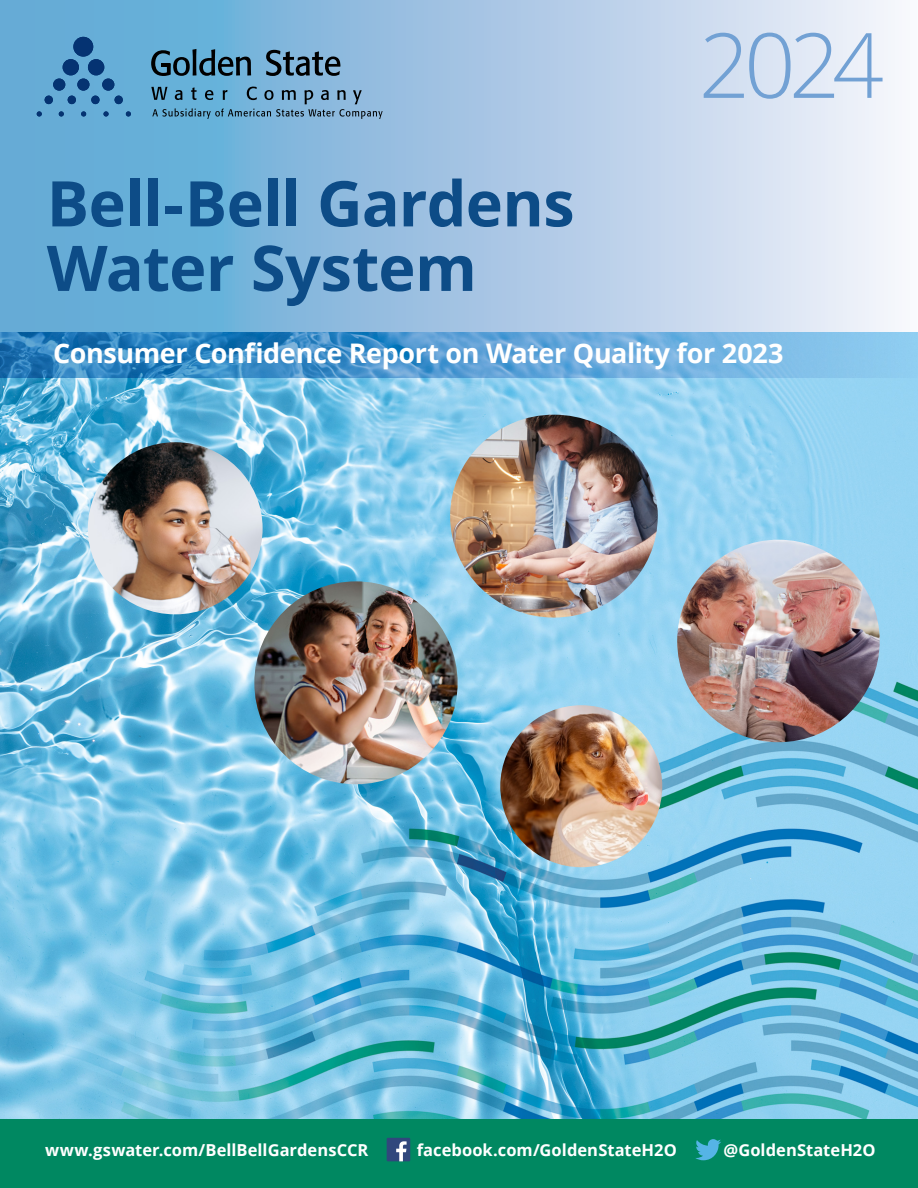
<style>
.page{position:relative;width:918px;height:1188px;background:#fff}
.page>*{position:absolute;margin:0;border:0;box-sizing:border-box;transform-origin:0 0}
.t1{font:300 90px "Open Sans";color:#72a1d4}
.t2{font:700 63px/64.5px "Open Sans";letter-spacing:-.01em;color:#0d4c87}
.t3{font:700 27px "Open Sans";letter-spacing:-.015em;color:#fff}
.t4{font:700 16.5px "Open Sans";color:#fff}
</style>
<div class="page">
<img style="left:0;top:378px;width:918px;height:742px">
<img style="left:677px;top:540px;width:203px;height:202px;border-radius:101px">
<img style="left:88px;top:442px;width:175px;height:172px">
<img style="left:450px;top:415px;width:208px;height:203px">
<img style="left:500px;top:705px;width:162px;height:162px;border-radius:81px">
<img style="left:254px;top:581px;width:204px;height:203px;border-radius:102px">
<div style="left:0;top:1120px;width:918px;height:68px;background:#008861"></div>
<div style="left:387px;top:1138px;width:23px;height:23px;background:#30477c"></div>
<svg style="left:396px;top:1141px;width:11px;height:20px"></svg>
<svg style="left:695px;top:1139px;width:26px;height:21px"></svg>
<svg style="left:0;top:0;width:918px;height:378px;background:#97c0e0"></svg>
<h2 class="t2" style="left:47px;top:170px;width:529px">Bell-Bell Gardens<br>Water System</h2>
<h1 class="t1" style="left:699px;top:4px;width:187px">2024</h1>
<h3 class="t3" style="left:53px;top:334px;width:732px">Consumer Confidence Report on Water Quality for 2023</h3>
<p class="t4" style="left:45px;top:1139px;width:325px">www.gswater.com/BellBellGardensCCR</p>
<p class="t4" style="left:417px;top:1139px;width:262px">facebook.com/GoldenStateH2O</p>
<p class="t4" style="left:723px;top:1139px;width:154px">@GoldenStateH2O</p>
</div>
